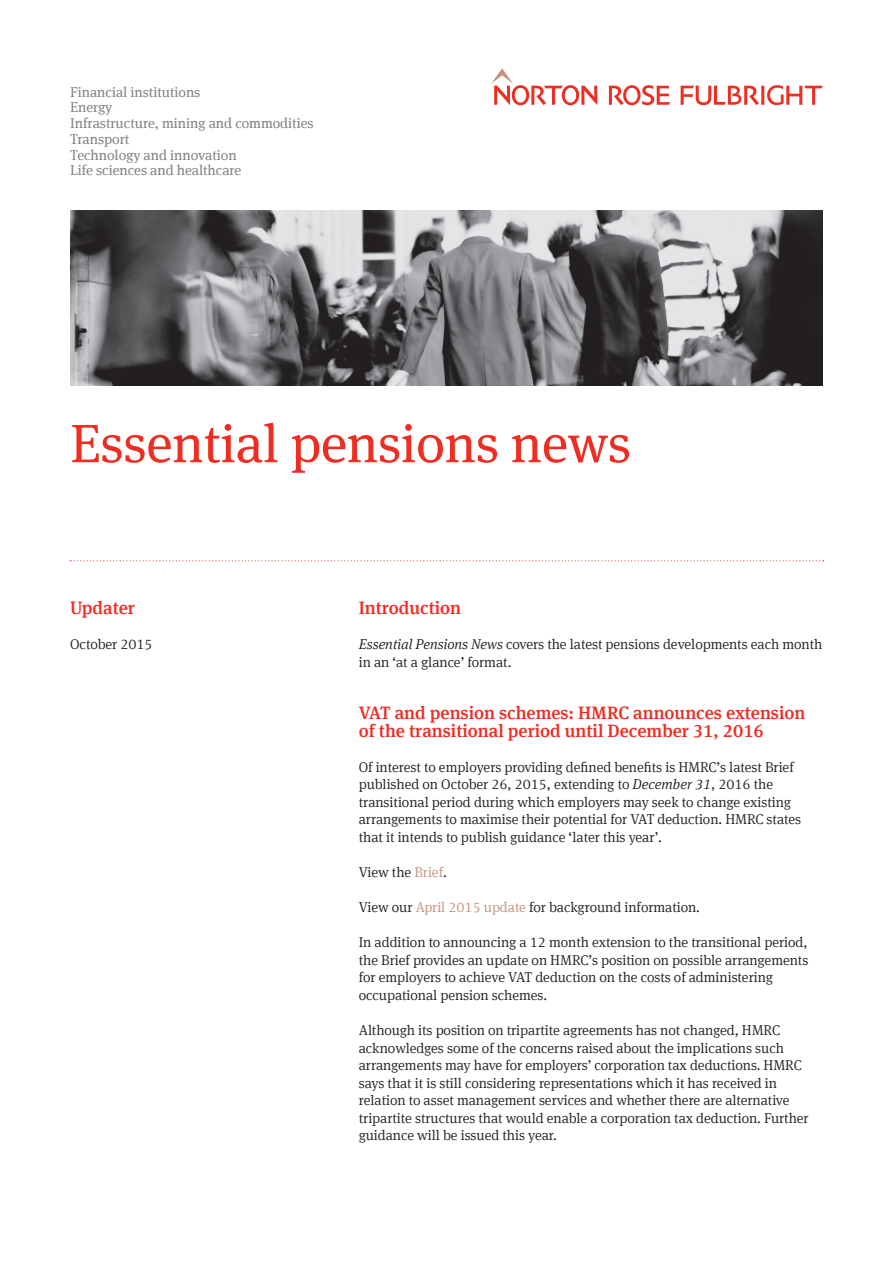
<style>
.page{position:relative;width:893px;height:1263px;background:#fff}
.page>*{position:absolute;margin:0;border:0;box-sizing:border-box;transform-origin:0 0}
.t1{font:54px "Meta Serif Offc Pro";letter-spacing:-.005em;color:#ee2e22}
.t2{font:500 18px/17.5px "Meta Serif Offc Pro";color:#ee2e22}
.t3{font:300 14.25px/17.5px "Meta Serif Offc Pro";letter-spacing:-.005em;color:#231f20}
.t4{font:14.25px/15.8px "Meta Serif Offc Pro";letter-spacing:-.005em;color:#808285}
.s1{font-style:italic}
.s2{color:#c5927e}
</style>
<div class="page">
<svg style="left:491px;top:68px;width:106px;height:37px"></svg>
<svg style="left:609px;top:85px;width:61px;height:20px"></svg>
<svg style="left:681px;top:85px;width:142px;height:20px"></svg>
<img style="left:70px;top:210px;width:753px;height:176px">
<svg style="left:70px;top:560px;width:754px;height:1px"></svg>
<p class="t4" style="left:70px;top:83px;width:245px">Financial institutions<br>Energy<br>Infrastructure, mining and commodities<br>Transport<br>Technology and innovation<br>Life sciences and healthcare</p>
<h1 class="t1" style="left:70px;top:404px;width:562px">Essential pensions news</h1>
<p class="t2" style="left:70px;top:598px;width:66px">Updater</p>
<p class="t3" style="left:70px;top:635px;width:84px">October 2015</p>
<p class="t2" style="left:359px;top:598px;width:104px">Introduction</p>
<p class="t3" style="left:359px;top:635px;width:465px"><span class="s1">Essential Pensions News</span> covers the latest pensions developments each month in an ‘at a glance’ format.</p>
<p class="t2" style="left:359px;top:703px;width:448px">VAT and pension schemes: HMRC announces extension of the transitional period until December 31, 2016</p>
<p class="t3" style="left:359px;top:757px;width:444px">Of interest to employers providing defined benefits is HMRC’s latest Brief published on October 26, 2015, extending to <span class="s1">December 31</span>, 2016 the transitional period during which employers may seek to change existing arrangements to maximise their potential for VAT deduction. HMRC states that it intends to publish guidance ‘later this year’.</p>
<p class="t3" style="left:359px;top:863px;width:89px">View the <span class="s2">Brief</span>.</p>
<p class="t3" style="left:359px;top:898px;width:343px">View our <span class="s2">April 2015 update</span> for background information.</p>
<p class="t3" style="left:359px;top:933px;width:451px">In addition to announcing a 12 month extension to the transitional period, the Brief provides an update on HMRC’s position on possible arrangements for employers to achieve VAT deduction on the costs of administering occupational pension schemes.</p>
<p class="t3" style="left:359px;top:1020px;width:451px">Although its position on tripartite agreements has not changed, HMRC acknowledges some of the concerns raised about the implications such arrangements may have for employers’ corporation tax deductions. HMRC says that it is still considering representations which it has received in relation to asset management services and whether there are alternative tripartite structures that would enable a corporation tax deduction. Further guidance will be issued this year.</p>
</div>
